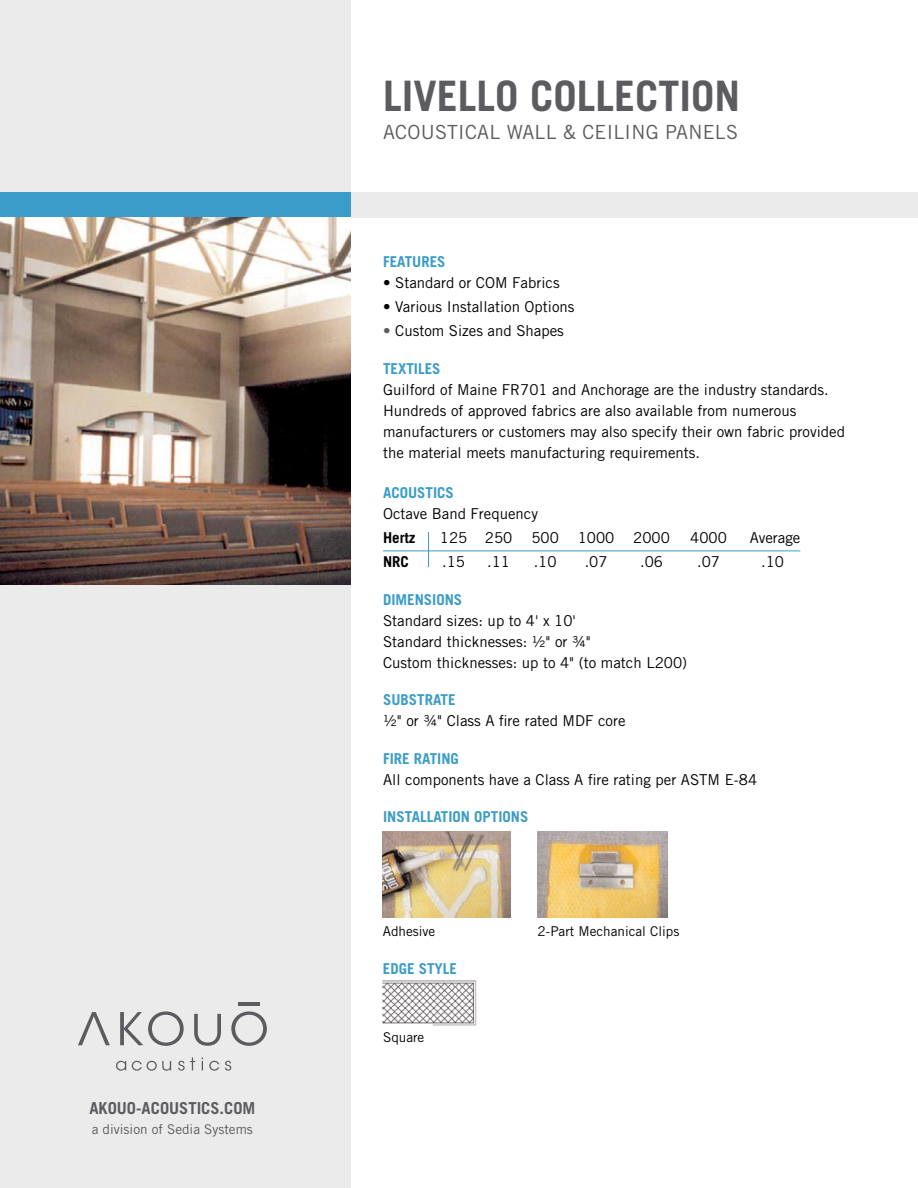
<style>
.page{position:relative;width:918px;height:1188px;background:#fff}
.page>*{position:absolute;margin:0;border:0;box-sizing:border-box;transform-origin:0 0}
.t1{font:700 42px "Trade Gothic LT Std";color:#5c5c60}
.t2{font:19.5px "Trade Gothic LT Std";letter-spacing:.015em;color:#5c5c60}
.t3{font:700 16.5px "Trade Gothic LT Std";color:#5c5c60}
.t4{font:15px/21px "Trade Gothic LT Std";color:#000}
.t5{font:700 15px "Trade Gothic LT Std";color:#3a9cc8}
.t6{font:700 15px "Trade Gothic LT Std";color:#000}
.t7{font:13.5px "Trade Gothic LT Std";color:#000}
.t8{font:13.5px "Trade Gothic LT Std";color:#5c5c60}
.s1{color:#5c5c60}
</style>
<div class="page">
<div style="left:0;top:0;width:351px;height:1187px;background:#ebebec"></div>
<div style="left:0;top:192px;width:351px;height:26px;background:#3a9cc8"></div>
<div style="left:351px;top:192px;width:567px;height:26px;background:#ebebec"></div>
<svg style="left:116px;top:1061px;width:10px;height:10px"></svg>
<svg style="left:132px;top:1061px;width:39px;height:10px"></svg>
<svg style="left:178px;top:1057px;width:17px;height:14px"></svg>
<svg style="left:202px;top:1057px;width:1px;height:13px"></svg>
<svg style="left:209px;top:1061px;width:10px;height:10px"></svg>
<svg style="left:225px;top:1061px;width:6px;height:10px"></svg>
<svg style="left:78px;top:1012px;width:32px;height:33px"></svg>
<svg style="left:120px;top:1011px;width:64px;height:35px"></svg>
<svg style="left:194px;top:1014px;width:27px;height:32px"></svg>
<svg style="left:231px;top:1011px;width:36px;height:35px"></svg>
<hr style="left:238px;top:1002px;width:22px;height:4px;background:#5c5c60">
<img style="left:0;top:218px;width:351px;height:367px">
<hr style="left:383px;top:551px;width:417px;height:1px;background:#3a9cc8">
<img style="left:383px;top:831px;width:128px;height:87px">
<img style="left:382px;top:980px;width:95px;height:46px">
<img style="left:538px;top:831px;width:129px;height:87px">
<hr style="left:428px;top:532px;width:1px;height:35px;background:#3a9cc8">
<p class="t3" style="left:89px;top:1098px;width:168px">AKOUO-ACOUSTICS.COM</p>
<p class="t8" style="left:92px;top:1121px;width:163px">a division of Sedia Systems</p>
<h1 class="t1" style="left:383px;top:70px;width:359px">LIVELLO COLLECTION</h1>
<h2 class="t2" style="left:383px;top:120px;width:356px">ACOUSTICAL WALL &amp; CEILING PANELS</h2>
<p class="t5" style="left:383px;top:252px;width:64px">FEATURES</p>
<p class="t4" style="left:383px;top:272px;width:178px">• Standard or COM Fabrics</p>
<p class="t4" style="left:383px;top:296px;width:193px">• Various Installation Options</p>
<p class="t4" style="left:383px;top:320px;width:182px"><span class="s1">•</span> Custom Sizes and Shapes</p>
<p class="t5" style="left:383px;top:359px;width:59px">TEXTILES</p>
<p class="t4" style="left:383px;top:379px;width:463px">Guilford of Maine FR701 and Anchorage are the industry standards.<br>Hundreds of approved fabrics are also available from numerous manufacturers or customers may also specify their own fabric provided the material meets manufacturing requirements.</p>
<p class="t5" style="left:383px;top:483px;width:72px">ACOUSTICS</p>
<p class="t4" style="left:383px;top:503px;width:157px">Octave Band Frequency</p>
<p class="t6" style="left:383px;top:528px;width:34px">Hertz</p>
<p class="t4" style="left:440px;top:527px;width:74px">125 250</p>
<p class="t4" style="left:531px;top:527px;width:29px">500</p>
<p class="t4" style="left:578px;top:527px;width:38px">1000</p>
<p class="t4" style="left:633px;top:527px;width:38px">2000</p>
<p class="t4" style="left:690px;top:527px;width:38px">4000</p>
<p class="t4" style="left:750px;top:527px;width:52px">Average</p>
<p class="t6" style="left:383px;top:552px;width:27px">NRC</p>
<p class="t4" style="left:442px;top:551px;width:24px">.15</p>
<p class="t4" style="left:487px;top:551px;width:24px">.11</p>
<p class="t4" style="left:534px;top:551px;width:24px">.10</p>
<p class="t4" style="left:585px;top:551px;width:24px">.07</p>
<p class="t4" style="left:640px;top:551px;width:24px">.06</p>
<p class="t4" style="left:697px;top:551px;width:24px">.07</p>
<p class="t4" style="left:761px;top:551px;width:24px">.10</p>
<p class="t5" style="left:383px;top:590px;width:81px">DIMENSIONS</p>
<p class="t4" style="left:383px;top:610px;width:306px">Standard sizes: up to 4' x 10'<br>Standard thicknesses: 1/2" or 3/4"<br>Custom thicknesses: up to 4" (to match L200)</p>
<p class="t5" style="left:383px;top:690px;width:74px">SUBSTRATE</p>
<p class="t4" style="left:383px;top:710px;width:244px">1/2" or 3/4" Class A fire rated MDF core</p>
<p class="t5" style="left:383px;top:749px;width:77px">FIRE RATING</p>
<p class="t4" style="left:383px;top:769px;width:376px">All components have a Class A fire rating per ASTM E-84</p>
<p class="t5" style="left:383px;top:807px;width:147px">INSTALLATION OPTIONS</p>
<p class="t7" style="left:383px;top:923px;width:54px">Adhesive</p>
<p class="t5" style="left:383px;top:959px;width:76px">EDGE STYLE</p>
<p class="t7" style="left:383px;top:1029px;width:43px">Square</p>
<p class="t7" style="left:538px;top:923px;width:143px">2-Part Mechanical Clips</p>
</div>
